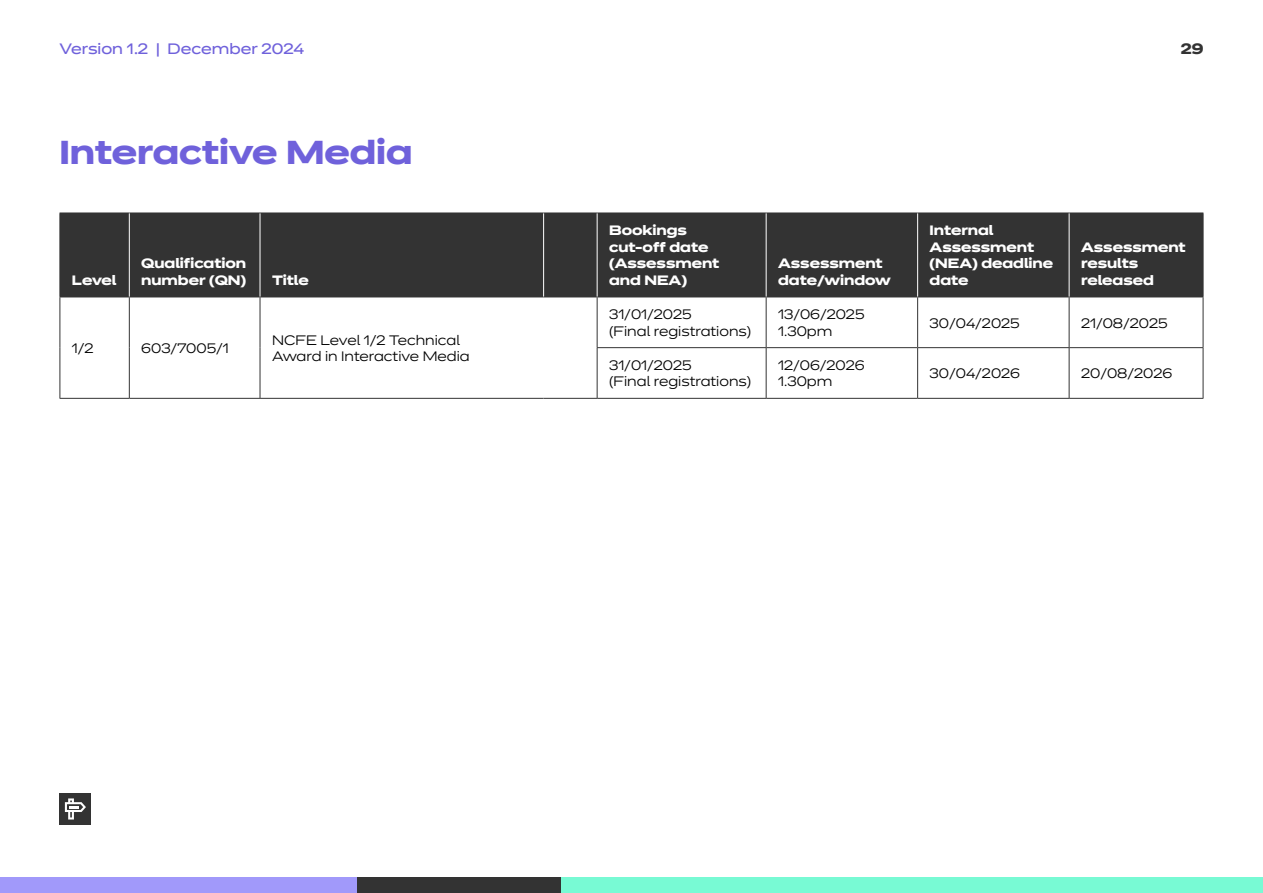
<style>
.page{position:relative;width:1263px;height:893px;background:#fff}
.page>*{position:absolute;margin:0;border:0;box-sizing:border-box;transform-origin:0 0}
.t1{font:700 33px "Dinamit";letter-spacing:-.005em;color:#6f61db}
.t2{font:15px "Dinamit";color:#6f61db}
.t3{font:700 15px "Dinamit";color:#333}
.t4{font:300 13.5px/16.2px "Dinamit";color:#000}
.t5{font:700 13.5px/16.5px "Dinamit";letter-spacing:-.005em;color:#fff}
</style>
<div class="page">
<div style="left:1px;top:877px;width:356px;height:16px;background:#a199fa"></div>
<div style="left:357px;top:877px;width:205px;height:16px;background:#333"></div>
<div style="left:562px;top:877px;width:701px;height:16px;background:#78fad4"></div>
<div style="left:60px;top:793px;width:31px;height:32px;background:#333"></div>
<svg style="left:65px;top:798px;width:21px;height:21px"></svg>
<div style="left:61px;top:214px;width:1142px;height:83px;background:#333"></div>
<hr style="left:60px;top:213px;width:69px;height:1px;background:#333">
<hr style="left:60px;top:213px;width:1px;height:84px;background:#333">
<hr style="left:129px;top:213px;width:131px;height:1px;background:#333">
<hr style="left:260px;top:213px;width:284px;height:1px;background:#333">
<hr style="left:544px;top:213px;width:53px;height:1px;background:#333">
<hr style="left:597px;top:213px;width:169px;height:1px;background:#333">
<hr style="left:766px;top:213px;width:152px;height:1px;background:#333">
<hr style="left:918px;top:213px;width:151px;height:1px;background:#333">
<hr style="left:1069px;top:213px;width:134px;height:1px;background:#333">
<hr style="left:1203px;top:213px;width:1px;height:84px;background:#333">
<hr style="left:60px;top:297px;width:69px;height:1px;background:#333">
<hr style="left:60px;top:297px;width:1px;height:51px;background:#333">
<hr style="left:129px;top:297px;width:131px;height:1px;background:#333">
<hr style="left:129px;top:297px;width:1px;height:51px;background:#333">
<hr style="left:260px;top:297px;width:284px;height:1px;background:#333">
<hr style="left:260px;top:297px;width:1px;height:51px;background:#333">
<hr style="left:60px;top:348px;width:1px;height:50px;background:#333">
<hr style="left:129px;top:348px;width:1px;height:50px;background:#333">
<hr style="left:260px;top:348px;width:1px;height:50px;background:#333">
<hr style="left:60px;top:398px;width:69px;height:1px;background:#333">
<hr style="left:129px;top:398px;width:131px;height:1px;background:#333">
<hr style="left:260px;top:398px;width:284px;height:1px;background:#333">
<hr style="left:544px;top:398px;width:53px;height:1px;background:#333">
<hr style="left:544px;top:297px;width:53px;height:1px;background:#333">
<hr style="left:597px;top:297px;width:169px;height:1px;background:#333">
<hr style="left:597px;top:297px;width:1px;height:50px;background:#333">
<hr style="left:766px;top:297px;width:152px;height:1px;background:#333">
<hr style="left:766px;top:297px;width:1px;height:50px;background:#333">
<hr style="left:918px;top:297px;width:151px;height:1px;background:#333">
<hr style="left:917px;top:297px;width:1px;height:50px;background:#333">
<hr style="left:1069px;top:297px;width:134px;height:1px;background:#333">
<hr style="left:1069px;top:297px;width:1px;height:50px;background:#333">
<hr style="left:1203px;top:297px;width:1px;height:50px;background:#333">
<hr style="left:597px;top:347px;width:169px;height:1px;background:#333">
<hr style="left:597px;top:348px;width:1px;height:50px;background:#333">
<hr style="left:766px;top:347px;width:152px;height:1px;background:#333">
<hr style="left:766px;top:348px;width:1px;height:50px;background:#333">
<hr style="left:918px;top:347px;width:151px;height:1px;background:#333">
<hr style="left:917px;top:348px;width:1px;height:50px;background:#333">
<hr style="left:1069px;top:347px;width:134px;height:1px;background:#333">
<hr style="left:1069px;top:348px;width:1px;height:50px;background:#333">
<hr style="left:1203px;top:348px;width:1px;height:50px;background:#333">
<hr style="left:597px;top:398px;width:169px;height:1px;background:#333">
<hr style="left:766px;top:398px;width:152px;height:1px;background:#333">
<hr style="left:918px;top:398px;width:151px;height:1px;background:#333">
<hr style="left:1069px;top:398px;width:134px;height:1px;background:#333">
<hr style="left:129px;top:213px;width:1px;height:84px;background:#fff">
<hr style="left:260px;top:213px;width:1px;height:84px;background:#fff">
<hr style="left:543px;top:213px;width:1px;height:84px;background:#fff">
<hr style="left:597px;top:213px;width:1px;height:84px;background:#fff">
<hr style="left:766px;top:213px;width:1px;height:84px;background:#fff">
<hr style="left:917px;top:213px;width:1px;height:84px;background:#fff">
<hr style="left:1069px;top:213px;width:1px;height:84px;background:#fff">
<p class="t2" style="left:60px;top:36px;width:246px">Version 1.2 | December 2024</p>
<p class="t3" style="left:1181px;top:36px;width:24px">29</p>
<h1 class="t1" style="left:60px;top:124px;width:354px">Interactive Media</h1>
<p class="t5" style="left:72px;top:270px;width:46px">Level</p>
<p class="t5" style="left:141px;top:254px;width:106px">Qualification number (QN)</p>
<p class="t5" style="left:272px;top:270px;width:38px">Title</p>
<p class="t4" style="left:72px;top:338px;width:23px">1/2</p>
<p class="t4" style="left:141px;top:338px;width:89px">603/7005/1</p>
<p class="t4" style="left:272px;top:330px;width:199px">NCFE Level 1/2 Technical<br>Award in Interactive Media</p>
<p class="t5" style="left:609px;top:221px;width:112px">Bookings cut-off date (Assessment and NEA)</p>
<p class="t5" style="left:778px;top:254px;width:114px">Assessment date/window</p>
<p class="t5" style="left:930px;top:221px;width:125px">Internal<br>Assessment (NEA) deadline date</p>
<p class="t5" style="left:1081px;top:237px;width:106px">Assessment results released</p>
<p class="t4" style="left:609px;top:305px;width:144px">31/01/2025<br>(Final registrations)</p>
<p class="t4" style="left:778px;top:305px;width:88px">13/06/2025<br>1.30pm</p>
<p class="t4" style="left:930px;top:313px;width:92px">30/04/2025</p>
<p class="t4" style="left:1081px;top:313px;width:88px">21/08/2025</p>
<p class="t4" style="left:609px;top:356px;width:144px">31/01/2025<br>(Final registrations)</p>
<p class="t4" style="left:778px;top:356px;width:88px">12/06/2026<br>1.30pm</p>
<p class="t4" style="left:930px;top:364px;width:92px">30/04/2026</p>
<p class="t4" style="left:1081px;top:364px;width:93px">20/08/2026</p>
</div>
